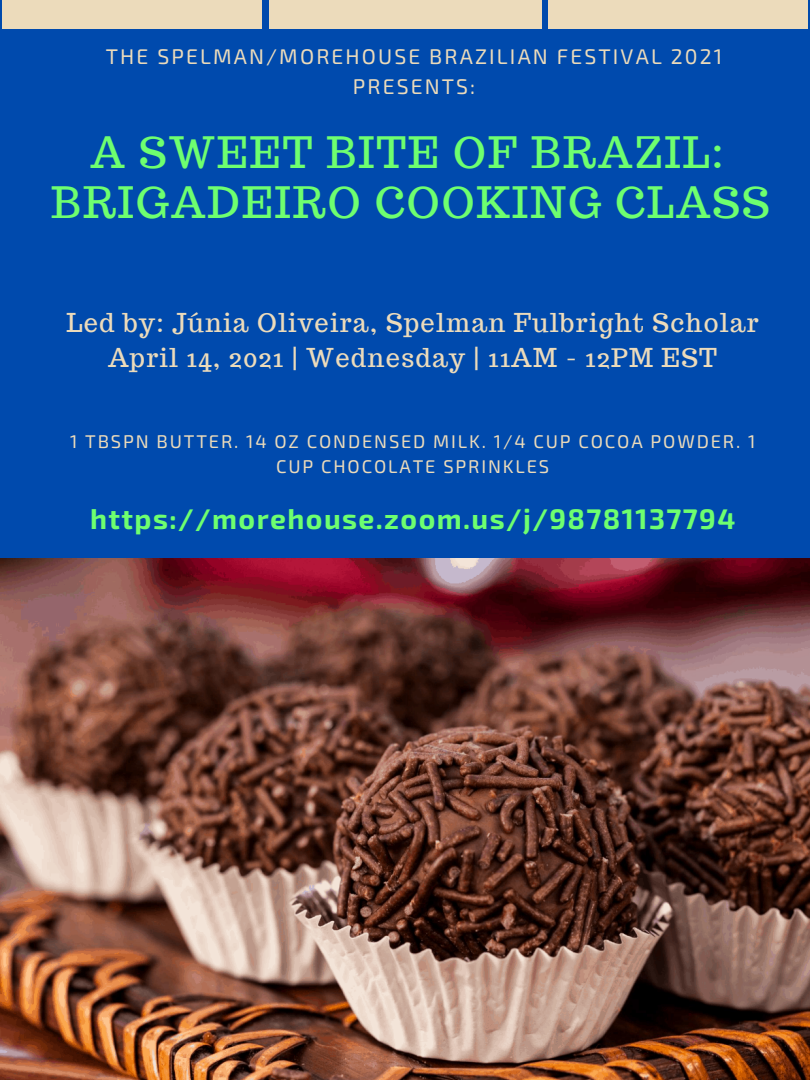
<style>
.page{position:relative;width:810px;height:1080px;background:#004aad}
.page>*{position:absolute;margin:0;border:0;box-sizing:border-box;transform-origin:0 0}
.t1{font:42.31px "Trocchi";letter-spacing:.05em;color:#6eff6f}
.t2{font:700 28.38px "Exo 2";letter-spacing:.05em;color:#6eff6f}
.t3{font:25.44px "Trocchi";letter-spacing:.05em;color:#ecdbbb}
.t4{font:21.25px "Exo 2";letter-spacing:.1em;color:#ecdbbb}
.t5{font:18.38px/25.5px "Exo 2";letter-spacing:.1em;color:#ecdbbb;text-align:center}
</style>
<div class="page">
<img style="left:0;top:558px;width:810px;height:522px">
<div style="left:3px;top:0;width:259px;height:28px;background:#ecdbbb"></div>
<div style="left:548px;top:0;width:260px;height:28px;background:#ecdbbb"></div>
<div style="left:269px;top:0;width:272px;height:28px;background:#ecdbbb"></div>
<p class="t4" style="left:106px;top:43px;width:618px">THE SPELMAN/MOREHOUSE BRAZILIAN FESTIVAL 2021</p>
<p class="t4" style="left:353px;top:73px;width:124px">PRESENTS:</p>
<p class="t1" style="left:91px;top:125px;width:635px">A SWEET BITE OF BRAZIL:</p>
<p class="t1" style="left:51px;top:175px;width:720px">BRIGADEIRO COOKING CLASS</p>
<p class="t3" style="left:66px;top:306px;width:694px">Led by: Júnia Oliveira, Spelman Fulbright Scholar</p>
<p class="t3" style="left:108px;top:341px;width:611px">April 14, 2021 | Wednesday | 11AM - 12PM EST</p>
<p class="t5" style="left:70px;top:428px;width:687px">1 TBSPN BUTTER. 14 OZ CONDENSED MILK. 1/4 CUP COCOA POWDER. 1<br>CUP CHOCOLATE SPRINKLES</p>
<p class="t2" style="left:90px;top:501px;width:647px">https://morehouse.zoom.us/j/98781137794</p>
</div>
